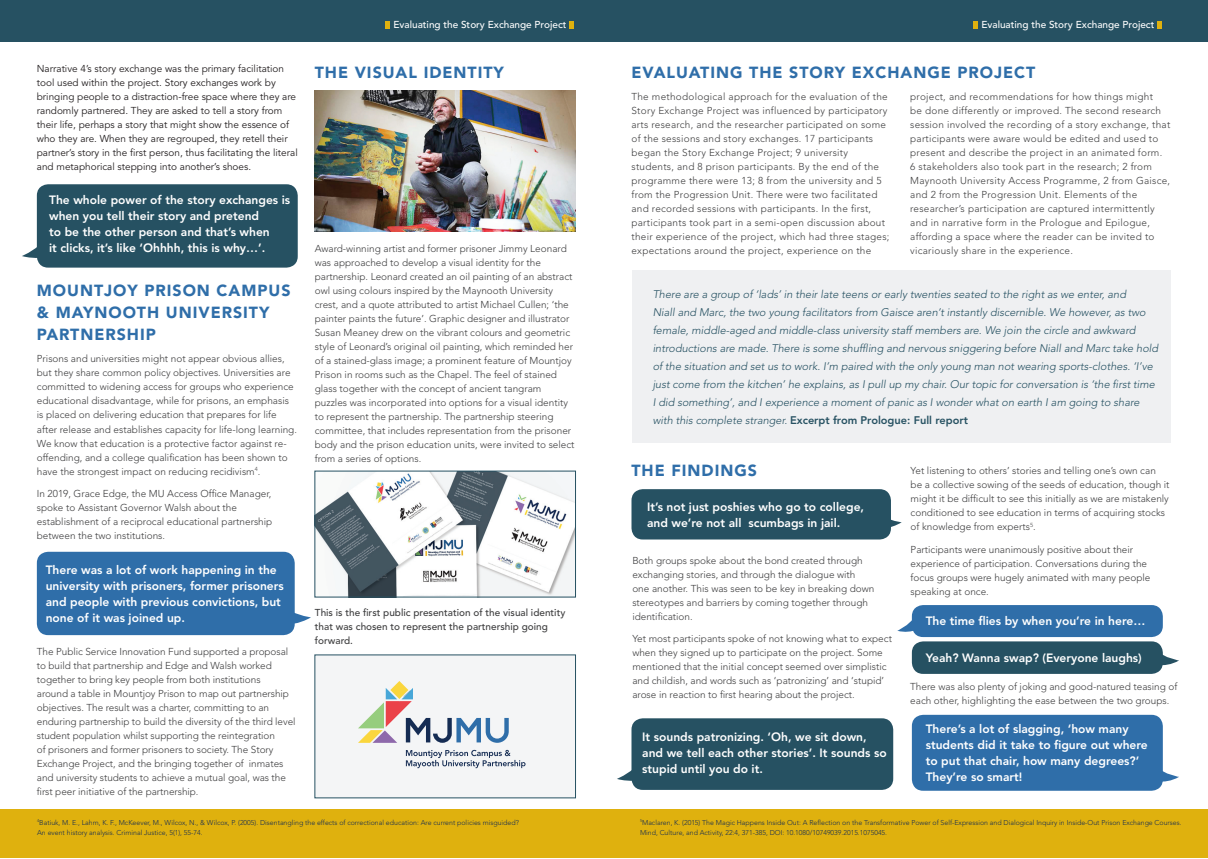
<style>
.page{position:relative;width:1208px;height:859px;background:#fff}
.page>*{position:absolute;margin:0;border:0;box-sizing:border-box;transform-origin:0 0}
.t1{font:900 16px/22px "Avenir LT Std";letter-spacing:.06em;color:#2f6ea9}
.t2{font:800 12px/16px "Avenir LT Std";color:#fff}
.t3{font:italic 300 11px/18px "Avenir LT Std";color:#265162}
.t4{font:300 10px/14px "Avenir";color:#3e3e3f}
.t5{font:300 10px/14px "Avenir";letter-spacing:.025em;color:#3e3e3f}
.t6{font:10px/14px "Avenir LT Std";color:#231f20}
.t7{font:500 10px/14px "Avenir LT Std";color:#3e3e3f}
.t8{font:500 10px "Avenir LT Std";color:#fff}
.t9{font:300 7px/10px "Avenir LT Std";color:#152c53}
.s1{font-weight:800;font-style:normal}
</style>
<div class="page">
<div style="left:315px;top:655px;width:260px;height:143px;background:#f4f5f6"></div>
<div style="left:632px;top:270px;width:539px;height:173px;background:#eff0f2"></div>
<div style="left:37px;top:184px;width:261px;height:84px;background:#265162;border-radius:11px"></div>
<svg style="left:22px;top:208px;width:17px;height:55px"></svg>
<svg style="left:897px;top:605px;width:23px;height:30px"></svg>
<div style="left:37px;top:552px;width:258px;height:83px;background:#2f6ea9;border-radius:11px"></div>
<div style="left:631px;top:489px;width:260px;height:50px;background:#265162;border-radius:11px"></div>
<div style="left:912px;top:605px;width:250px;height:32px;background:#2f6ea9;border-radius:11px"></div>
<div style="left:912px;top:715px;width:250px;height:76px;background:#2f6ea9;border-radius:11px"></div>
<div style="left:912px;top:641px;width:250px;height:33px;background:#265162;border-radius:11px"></div>
<svg style="left:292px;top:583px;width:19px;height:48px"></svg>
<svg style="left:843px;top:489px;width:58px;height:47px"></svg>
<svg style="left:1141px;top:641px;width:38px;height:28px"></svg>
<svg style="left:1160px;top:755px;width:19px;height:31px"></svg>
<svg style="left:617px;top:770px;width:14px;height:11px"></svg>
<div style="left:631px;top:718px;width:262px;height:72px;background:#265162;border-radius:11px"></div>
<div style="left:0;top:809px;width:1208px;height:48px;background:#dfb10e"></div>
<svg style="left:406px;top:750px;width:119px;height:18px"></svg>
<svg style="left:358px;top:681px;width:151px;height:62px"></svg>
<div style="left:0;top:0;width:1208px;height:42px;background:#265162"></div>
<svg style="left:973px;top:21px;width:4px;height:7px"></svg>
<svg style="left:1157px;top:21px;width:5px;height:7px"></svg>
<svg style="left:386px;top:21px;width:4px;height:7px"></svg>
<svg style="left:570px;top:21px;width:4px;height:7px"></svg>
<img style="left:315px;top:90px;width:260px;height:142px">
<img style="left:317px;top:473px;width:256px;height:122px">
<p class="t8" style="left:393px;top:19px;width:175px">Evaluating the Story Exchange Project</p>
<p class="t8" style="left:981px;top:19px;width:175px">Evaluating the Story Exchange Project</p>
<p class="t6" style="left:37px;top:61px;width:262px">Narrative 4’s story exchange was the primary facilitation tool used within the project. Story exchanges work by bringing people to a distraction-free space where they are randomly partnered. They are asked to tell a story from their life, perhaps a story that might show the essence of who they are. When they are regrouped, they retell their partner’s story in the first person, thus facilitating the literal and metaphorical stepping into another’s shoes.</p>
<h1 class="t1" style="left:315px;top:62px;width:191px">THE VISUAL IDENTITY</h1>
<h1 class="t1" style="left:631px;top:62px;width:405px">EVALUATING THE STORY EXCHANGE PROJECT</h1>
<p class="t2" style="left:49px;top:192px;width:243px">The whole power of the story exchanges is when you tell their story and pretend<br>to be the other person and that’s when<br>it clicks, it’s like ‘Ohhhh, this is why…’.</p>
<p class="t5" style="left:631px;top:90px;width:259px">The methodological approach for the evaluation of the Story Exchange Project was influenced by participatory arts research, and the researcher participated on some of the sessions and story exchanges. 17 participants began the Story Exchange Project; 9 university students, and 8 prison participants. By the end of the programme there were 13; 8 from the university and 5 from the Progression Unit. There were two facilitated and recorded sessions with participants. In the first, participants took part in a semi-open discussion about their experience of the project, which had three stages; expectations around the project, experience on the</p>
<p class="t5" style="left:910px;top:90px;width:262px">project, and recommendations for how things might<br>be done differently or improved. The second research session involved the recording of a story exchange, that participants were aware would be edited and used to present and describe the project in an animated form.<br>6 stakeholders also took part in the research; 2 from Maynooth University Access Programme, 2 from Gaisce, and 2 from the Progression Unit. Elements of the researcher’s participation are captured intermittently and in narrative form in the Prologue and Epilogue, affording a space where the reader can be invited to vicariously share in the experience.</p>
<p class="t4" style="left:315px;top:241px;width:261px">Award-winning artist and former prisoner Jimmy Leonard was approached to develop a visual identity for the partnership. Leonard created an oil painting of an abstract owl using colours inspired by the Maynooth University crest, and a quote attributed to artist Michael Cullen; ‘the painter paints the future’. Graphic designer and illustrator Susan Meaney drew on the vibrant colours and geometric style of Leonard’s original oil painting, which reminded her of a stained-glass image; a prominent feature of Mountjoy Prison in rooms such as the Chapel. The feel of stained glass together with the concept of ancient tangram puzzles was incorporated into options for a visual identity to represent the partnership. The partnership steering committee, that includes representation from the prisoner body and the prison education units, were invited to select from a series of options.</p>
<h1 class="t1" style="left:37px;top:279px;width:255px">MOUNTJOY PRISON CAMPUS &amp; MAYNOOTH UNIVERSITY<br>PARTNERSHIP</h1>
<p class="t4" style="left:37px;top:352px;width:262px">Prisons and universities might not appear obvious allies, but they share common policy objectives. Universities are committed to widening access for groups who experience educational disadvantage, while for prisons, an emphasis is placed on delivering education that prepares for life after release and establishes capacity for life-long learning.<br>We know that education is a protective factor against re&shy;offending, and a college qualification has been shown to have the strongest impact on reducing recidivism<sup>4</sup>.</p>
<p class="t4" style="left:37px;top:486px;width:237px">In 2019, Grace Edge, the MU Access Office Manager, spoke to Assistant Governor Walsh about the establishment of a reciprocal educational partnership between the two institutions.</p>
<p class="t3" style="left:652px;top:285px;width:507px">There are a group of ‘lads’ in their late teens or early twenties seated to the right as we enter, and<br>Niall and Marc, the two young facilitators from Gaisce aren’t instantly discernible. We however, as two female, middle-aged and middle-class university staff members are. We join the circle and awkward introductions are made. There is some shuffling and nervous sniggering before Niall and Marc take hold of the situation and set us to work. I’m paired with the only young man not wearing sports-clothes. ‘I’ve just come from the kitchen’ he explains, as I pull up my chair. Our topic for conversation is ‘the first time I did something’, and I experience a moment of panic as I wonder what on earth I am going to share with this complete stranger. <span class="s1">Excerpt from Prologue: Full report</span></p>
<h1 class="t1" style="left:631px;top:459px;width:127px">THE FINDINGS</h1>
<p class="t4" style="left:910px;top:464px;width:260px">Yet listening to others’ stories and telling one’s own can be a collective sowing of the seeds of education, though it might it be difficult to see this initially as we are mistakenly conditioned to see education in terms of acquiring stocks of knowledge from experts<sup>5</sup>.</p>
<p class="t4" style="left:910px;top:542px;width:241px">Participants were unanimously positive about their experience of participation. Conversations during the focus groups were hugely animated with many people speaking at once.</p>
<p class="t2" style="left:647px;top:499px;width:219px">It’s not just poshies who go to college, and we’re not all scumbags in jail.</p>
<p class="t4" style="left:632px;top:553px;width:244px">Both groups spoke about the bond created through exchanging stories, and through the dialogue with one another. This was seen to be key in breaking down stereotypes and barriers by coming together through identification.</p>
<p class="t4" style="left:632px;top:632px;width:261px">Yet most participants spoke of not knowing what to expect when they signed up to participate on the project. Some mentioned that the initial concept seemed over simplistic and childish, and words such as ‘patronizing’ and ‘stupid’ arose in reaction to first hearing about the project.</p>
<p class="t2" style="left:46px;top:561px;width:239px">There was a lot of work happening in the university with prisoners, former prisoners and people with previous convictions, but none of it was joined up.</p>
<p class="t7" style="left:315px;top:605px;width:252px">This is the first public presentation of the visual identity that was chosen to represent the partnership going forward.</p>
<p class="t2" style="left:925px;top:613px;width:221px">The time flies by when you’re in here…</p>
<p class="t2" style="left:925px;top:650px;width:217px">Yeah? Wanna swap? (Everyone laughs)</p>
<p class="t4" style="left:37px;top:644px;width:260px">The Public Service Innovation Fund supported a proposal to build that partnership and Edge and Walsh worked together to bring key people from both institutions<br>around a table in Mountjoy Prison to map out partnership objectives. The result was a charter, committing to an enduring partnership to build the diversity of the third level student population whilst supporting the reintegration<br>of prisoners and former prisoners to society. The Story Exchange Project, and the bringing together of inmates and university students to achieve a mutual goal, was the first peer initiative of the partnership.</p>
<p class="t4" style="left:910px;top:679px;width:269px">There was also plenty of joking and good-natured teasing of each other, highlighting the ease between the two groups.</p>
<p class="t2" style="left:642px;top:729px;width:246px">It sounds patronizing. ‘Oh, we sit down, and we tell each other stories’. It sounds so stupid until you do it.</p>
<p class="t2" style="left:925px;top:721px;width:223px">There’s a lot of slagging, ‘how many students did it take to figure out where to put that chair, how many degrees?’<br>They’re so smart!</p>
<p class="t9" style="left:37px;top:817px;width:483px"><sup>4</sup>Batiuk, M. E., Lahm, K. F., McKeever, M., Wilcox, N., &amp; Wilcox, P. (2005). Disentangling the effects of correctional education: Are current policies misguided?<br>An event history analysis. Criminal Justice, 5(1), 55-74.</p>
<p class="t9" style="left:640px;top:817px;width:543px"><sup>5</sup>Maclaren, K. (2015) The Magic Happens Inside Out: A Reflection on the Transformative Power of Self-Expression and Dialogical Inquiry in Inside-Out Prison Exchange Courses.<br>Mind, Culture, and Activity, 22:4, 371-385, DOI: 10.1080/10749039.2015.1075045.</p>
</div>
